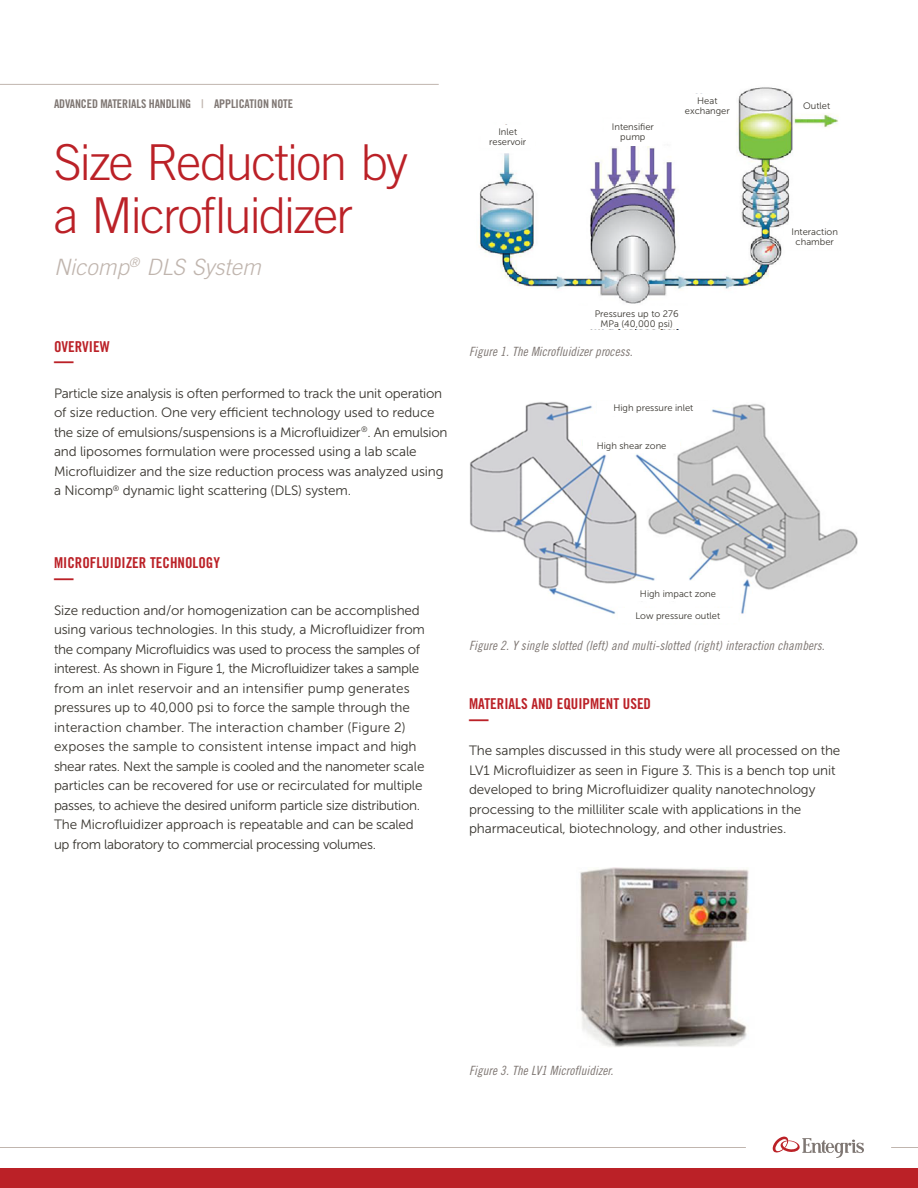
<style>
.page{position:relative;width:918px;height:1188px;background:#fff}
.page>*{position:absolute;margin:0;border:0;box-sizing:border-box;transform-origin:0 0}
.t1{font:300 49.5px/52.5px "Trade Gothic LT Std";letter-spacing:-.035em;color:#bb2127}
.t2{font:italic 300 22.5px "Trade Gothic LT Std";color:#c0b5ae}
.t3{font:700 expanded 20.25px "Trade Gothic LT Std";color:#bb2127;scale:.96 1}
.t4{font:15px "Trade Gothic LT Std Bd Cn 20";color:#bb2127}
.t5{font:13.5px/19.5px "Museo Sans 300";letter-spacing:-.01em;color:#38352f}
.t6{font:12.75px "Trade Gothic LT Std Cn 18 Obl";letter-spacing:.005em;color:#7e7672}
.t7{font:12px "Trade Gothic LT Std Bd Cn 20";letter-spacing:-.01em;color:#7e7672}
.t8{font:9.3px/10.2px "Museo Sans 300";color:#393630;text-align:center}
.s1{color:#c0b5ae}
</style>
<div class="page">
<div style="left:0;top:1168px;width:918px;height:20px;background:#bb2127"></div>
<hr style="left:0;top:84px;width:439px;height:1px;background:#c0b5ae">
<svg style="left:891px;top:1147px;width:27px;height:1px"></svg>
<hr style="left:0;top:1147px;width:746px;height:1px;background:#c0b5ae">
<svg style="left:773px;top:1137px;width:91px;height:21px"></svg>
<img style="left:479px;top:87px;width:360px;height:217px">
<div style="left:481px;top:125px;width:54px;height:23px;background:#fff"></div>
<div style="left:604px;top:119px;width:58px;height:27px;background:#fff"></div>
<div style="left:679px;top:94px;width:57px;height:27px;background:#fff"></div>
<div style="left:797px;top:98px;width:39px;height:14px;background:#fff"></div>
<div style="left:784px;top:225px;width:62px;height:25px;background:#fff"></div>
<img style="left:470px;top:401px;width:388px;height:213px">
<div style="left:597px;top:401px;width:113px;height:15px;background:#fff"></div>
<div style="left:583px;top:439px;width:97px;height:14px;background:#fff"></div>
<div style="left:624px;top:586px;width:108px;height:15px;background:#fff"></div>
<div style="left:618px;top:609px;width:120px;height:14px;background:#fff"></div>
<img style="left:580px;top:867px;width:169px;height:180px">
<p class="t7" style="left:54px;top:97px;width:241px">ADVANCED MATERIALS HANDLING <span class="s1">|</span> APPLICATION NOTE</p>
<h1 class="t1" style="left:54px;top:136px;width:355px">Size Reduction by a Microfluidizer</h1>
<h2 class="t2" style="left:54px;top:253px;width:208px">Nicomp<sup>®</sup> DLS System</h2>
<p class="t4" style="left:54px;top:337px;width:57px">OVERVIEW</p>
<h3 class="t3" style="left:54px;top:348px;width:22px">—</h3>
<p class="t5" style="left:54px;top:384px;width:395px">Particle size analysis is often performed to track the unit operation of size reduction. One very efficient technology used to reduce the size of emulsions/suspensions is a Microfluidizer<sup>®</sup>. An emulsion and liposomes formulation were processed using a lab scale Microfluidizer and the size reduction process was analyzed using a Nicomp<sup>®</sup> dynamic light scattering (DLS) system.</p>
<p class="t8" style="left:489px;top:127px;width:39px">Inlet reservoir</p>
<p class="t8" style="left:612px;top:121px;width:44px">Intensifier pump</p>
<p class="t8" style="left:685px;top:96px;width:46px">Heat exchanger</p>
<p class="t8" style="left:803px;top:100px;width:29px">Outlet</p>
<p class="t8" style="left:792px;top:227px;width:48px">Interaction chamber</p>
<p class="t8" style="left:595px;top:308px;width:85px">Pressures up to 276<br>MPa (40,000 psi)</p>
<p class="t6" style="left:469px;top:344px;width:165px">Figure 1. The Microfluidizer process.</p>
<p class="t8" style="left:613px;top:403px;width:82px">High pressure inlet</p>
<p class="t8" style="left:597px;top:440px;width:71px">High shear zone</p>
<p class="t4" style="left:54px;top:554px;width:168px">MICROFLUIDIZER TECHNOLOGY</p>
<h3 class="t3" style="left:54px;top:565px;width:22px">—</h3>
<p class="t5" style="left:54px;top:600px;width:372px">Size reduction and/or homogenization can be accomplished using various technologies. In this study, a Microfluidizer from the company Microfluidics was used to process the samples of interest. As shown in Figure 1, the Microfluidizer takes a sample from an inlet reservoir and an intensifier pump generates pressures up to 40,000 psi to force the sample through the interaction chamber. The interaction chamber (Figure 2) exposes the sample to consistent intense impact and high shear rates. Next the sample is cooled and the nanometer scale particles can be recovered for use or recirculated for multiple passes, to achieve the desired uniform particle size distribution.<br>The Microfluidizer approach is repeatable and can be scaled up from laboratory to commercial processing volumes.</p>
<p class="t8" style="left:640px;top:588px;width:78px">High impact zone</p>
<p class="t8" style="left:635px;top:611px;width:86px">Low pressure outlet</p>
<p class="t6" style="left:469px;top:637px;width:357px">Figure 2. Y single slotted (left) and multi-slotted (right) interaction chambers.</p>
<p class="t4" style="left:469px;top:695px;width:184px">MATERIALS AND EQUIPMENT USED</p>
<h3 class="t3" style="left:469px;top:705px;width:22px">—</h3>
<p class="t5" style="left:469px;top:741px;width:373px">The samples discussed in this study were all processed on the LV1 Microfluidizer as seen in Figure 3. This is a bench top unit developed to bring Microfluidizer quality nanotechnology processing to the milliliter scale with applications in the pharmaceutical, biotechnology, and other industries.</p>
<p class="t6" style="left:469px;top:1062px;width:146px">Figure 3. The LV1 Microfluidizer.</p>
</div>
